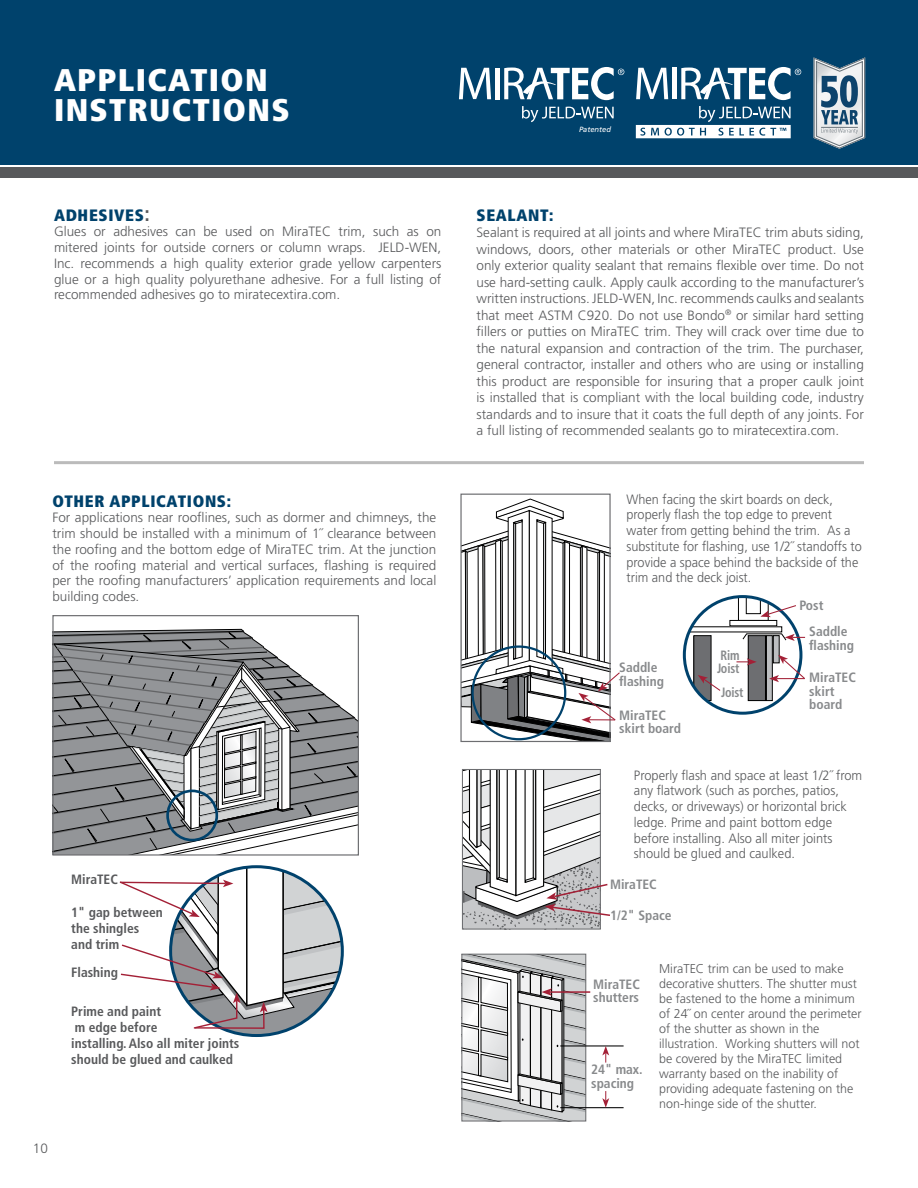
<style>
.page{position:relative;width:918px;height:1188px;background:#fff}
.page>*{position:absolute;margin:0;border:0;box-sizing:border-box;transform-origin:0 0}
.t1{font:900 condensed 31.35px/30px "Frutiger";letter-spacing:.04em;color:#fff;scale:1.05 1}
.t2{font:900 condensed 16.5px "Frutiger";letter-spacing:.04em;color:#00426c}
.t3{font:300 13.5px/16.5px "Frutiger";color:#58595b;text-align:justify}
.t4{font:300 13.5px/15.8px "Frutiger";color:#58595b;scale:.95 1}
.t5{font:300 13.5px/15.8px "Frutiger";color:#58595b;scale:.94 1}
.t6{font:700 condensed 13.5px/16.2px "Frutiger";color:#58595b}
.t7{font:700 condensed 13.5px/13.5px "Frutiger";color:#888a8c}
.t8{font:700 condensed 13.5px/13.5px "Frutiger";color:#888a8c;scale:.9 1}
.t9{font:300 12.75px/15px "Frutiger";color:#58595b}
.t10{font:italic 7.5px "Frutiger";color:#fff}
.s1{font-weight:700;font-size:21px;color:#58595b}
</style>
<div class="page">
<div style="left:748px;top:636px;width:17px;height:65px;background:#6d6e71"></div>
<div style="left:748px;top:635px;width:18px;height:66px;border:1px solid #000"></div>
<div style="left:694px;top:636px;width:17px;height:65px;background:#6d6e71"></div>
<div style="left:693px;top:635px;width:19px;height:66px;border:1px solid #000"></div>
<div style="left:766px;top:636px;width:6px;height:65px;background:#bcbec0"></div>
<div style="left:766px;top:635px;width:7px;height:66px;border:1px solid #000"></div>
<div style="left:773px;top:636px;width:6px;height:27px;background:#bcbec0"></div>
<div style="left:773px;top:635px;width:7px;height:28px;border:1px solid #000"></div>
<div style="left:683px;top:595px;width:119px;height:120px;border:3px solid #00426c;border-radius:50%"></div>
<svg style="left:742px;top:633px;width:63px;height:8px"></svg>
<svg style="left:738px;top:597px;width:58px;height:24px"></svg>
<svg style="left:769px;top:655px;width:36px;height:27px"></svg>
<svg style="left:737px;top:658px;width:20px;height:7px"></svg>
<svg style="left:698px;top:675px;width:23px;height:17px"></svg>
<svg style="left:461px;top:498px;width:159px;height:243px"></svg>
<div style="left:0;top:0;width:918px;height:164px;background:#00426c"></div>
<div style="left:0;top:167px;width:918px;height:10px;background:#58595b"></div>
<svg style="left:54px;top:630px;width:303px;height:224px"></svg>
<div style="left:52px;top:615px;width:307px;height:241px;border:1px solid #6d6e71"></div>
<div style="left:166px;top:790px;width:52px;height:51px;border:3px solid #00426c;border-radius:50%"></div>
<svg style="left:462px;top:769px;width:148px;height:161px"></svg>
<hr style="left:550px;top:991px;width:40px;height:2px;background:#a32036">
<svg style="left:462px;top:954px;width:124px;height:167px"></svg>
<hr style="left:560px;top:1045px;width:64px;height:1px;background:#000">
<hr style="left:560px;top:1107px;width:64px;height:1px;background:#000">
<svg style="left:602px;top:1046px;width:7px;height:17px"></svg>
<svg style="left:602px;top:1091px;width:7px;height:17px"></svg>
<hr style="left:54px;top:461px;width:810px;height:3px;background:#bbb">
<svg style="left:119px;top:867px;width:223px;height:169px"></svg>
<svg style="left:522px;top:106px;width:92px;height:16px"></svg>
<svg style="left:459px;top:68px;width:32px;height:31px"></svg>
<hr style="left:496px;top:68px;width:4px;height:31px;background:#fff">
<svg style="left:504px;top:67px;width:120px;height:33px"></svg>
<svg style="left:636px;top:68px;width:32px;height:31px"></svg>
<hr style="left:673px;top:68px;width:4px;height:31px;background:#fff">
<svg style="left:681px;top:67px;width:120px;height:33px"></svg>
<svg style="left:636px;top:106px;width:155px;height:32px"></svg>
<svg style="left:813px;top:57px;width:53px;height:92px"></svg>
<h1 class="t1" style="left:54px;top:65px;width:226px">APPLICATION<br>INSTRUCTIONS</h1>
<p class="t2" style="left:54px;top:205px;width:98px">ADHESIVES<span class="s1">:</span></p>
<p class="t3" style="left:54px;top:224px;width:389px;line-height:15.8px">Glues or adhesives can be used on MiraTEC trim, such as on mitered joints for outside corners or column wraps. JELD-WEN, Inc. recommends a high quality exterior grade yellow carpenters glue or a high quality polyurethane adhesive. For a full listing of recommended adhesives go to miratecextira.com.</p>
<p class="t2" style="left:52px;top:491px;width:180px">OTHER APPLICATIONS:</p>
<p class="t3" style="left:52px;top:510px;width:385px;line-height:15.8px">For applications near rooflines, such as dormer and chimneys, the trim should be installed with a minimum of 1˝ clearance between the roofing and the bottom edge of MiraTEC trim. At the junction of the roofing material and vertical surfaces, flashing is required per the roofing manufacturers’ application requirements and local building codes.</p>
<p class="t6" style="left:71px;top:871px;width:48px">MiraTEC</p>
<p class="t6" style="left:71px;top:904px;width:93px">1" gap between the shingles and trim</p>
<p class="t6" style="left:71px;top:964px;width:48px">Flashing</p>
<p class="t6" style="left:71px;top:1003px;width:170px">Prime and paint<br>m edge before<br>installing. Also all miter joints should be glued and caulked</p>
<p class="t3" style="left:33px;top:1140px;width:17px">10</p>
<p class="t10" style="left:579px;top:125px;width:33px">Patented</p>
<p class="t2" style="left:477px;top:205px;width:78px">SEALANT:</p>
<p class="t3" style="left:477px;top:224px;width:389px">Sealant is required at all joints and where MiraTEC trim abuts siding, windows, doors, other materials or other MiraTEC product. Use only exterior quality sealant that remains flexible over time. Do not use hard-setting caulk. Apply caulk according to the manufacturer’s written instructions. JELD-WEN, Inc. recommends caulks and sealants that meet ASTM C920. Do not use Bondo<sup>®</sup> or similar hard setting fillers or putties on MiraTEC trim. They will crack over time due to the natural expansion and contraction of the trim. The purchaser, general contractor, installer and others who are using or installing this product are responsible for insuring that a proper caulk joint is installed that is compliant with the local building code, industry standards and to insure that it coats the full depth of any joints. For a full listing of recommended sealants go to miratecextira.com.</p>
<p class="t5" style="left:627px;top:491px;width:252px">When facing the skirt boards on deck, properly flash the top edge to prevent water from getting behind the trim. As a substitute for flashing, use 1/2˝ standoffs to provide a space behind the backside of the trim and the deck joist.</p>
<p class="t7" style="left:619px;top:661px;width:46px">Saddle flashing</p>
<p class="t7" style="left:619px;top:708px;width:63px">MiraTEC skirt board</p>
<p class="t8" style="left:717px;top:648px;width:26px">Rim<br>Joist</p>
<p class="t8" style="left:721px;top:686px;width:26px">Joist</p>
<p class="t7" style="left:799px;top:598px;width:26px">Post</p>
<p class="t7" style="left:809px;top:625px;width:46px">Saddle flashing</p>
<p class="t7" style="left:809px;top:671px;width:48px">MiraTEC skirt board</p>
<p class="t4" style="left:634px;top:767px;width:242px">Properly flash and space at least 1/2˝ from any flatwork (such as porches, patios, decks, or driveways) or horizontal brick ledge. Prime and paint bottom edge before installing. Also all miter joints should be glued and caulked.</p>
<p class="t7" style="left:610px;top:877px;width:48px">MiraTEC</p>
<p class="t7" style="left:610px;top:908px;width:63px">1/2" Space</p>
<p class="t7" style="left:593px;top:977px;width:48px">MiraTEC shutters</p>
<p class="t7" style="left:591px;top:1063px;width:53px">24" max. spacing</p>
<p class="t9" style="left:659px;top:962px;width:204px">MiraTEC trim can be used to make decorative shutters. The shutter must be fastened to the home a minimum of 24˝ on center around the perimeter of the shutter as shown in the illustration. Working shutters will not be covered by the MiraTEC limited warranty based on the inability of providing adequate fastening on the non-hinge side of the shutter.</p>
</div>
